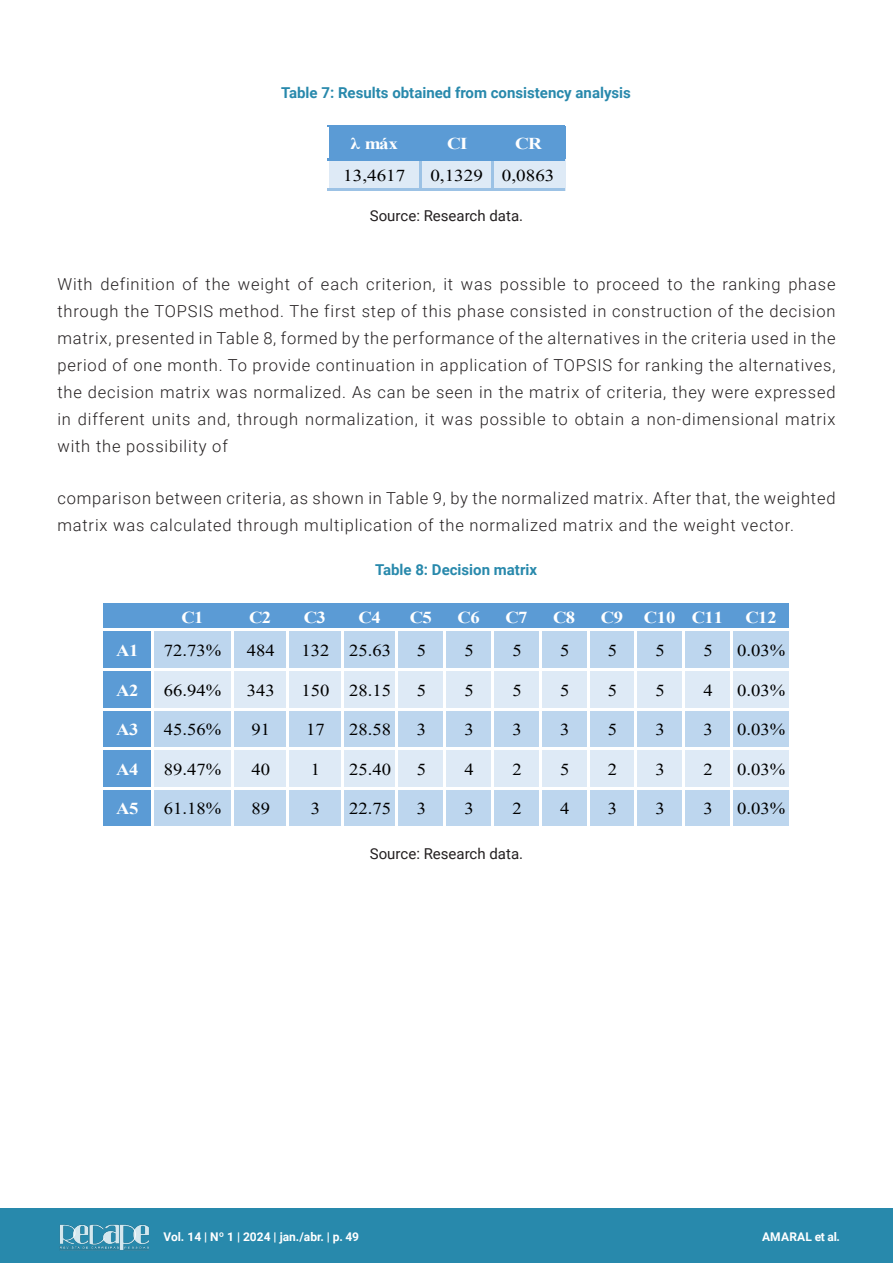
<style>
.page{position:relative;width:893px;height:1263px;background:#fff}
.page>*{position:absolute;margin:0;border:0;box-sizing:border-box;transform-origin:0 0}
.t1{font:16.65px "Times New Roman";color:#000;scale:1.12 1}
.t2{font:700 16.65px "Times New Roman";letter-spacing:-.035em;color:#fff;scale:1.12 1}
.Texto_-_Artigo{font:300 16.5px/27px "Roboto";letter-spacing:.05em;color:#231f20;text-align:justify}
.t3{font:16.5px "Times New Roman";color:#000;scale:1.15 1}
.t4{font:700 16.5px "Times New Roman";letter-spacing:-.035em;color:#fff;scale:1.15 1}
.Nova_-_Título_Tabela{font:700 15px "Roboto";color:#2889ac}
.t5{font:15px "Roboto";color:#231f20}
.t6{font:700 12px "Roboto";color:#fff}
</style>
<div class="page">
<div style="left:0;top:1209px;width:893px;height:54px;background:#2889ac"></div>
<img style="left:59px;top:1224px;width:90px;height:27px">
<div style="left:329px;top:126px;width:236px;height:35px;background:#5b9bd5"></div>
<div style="left:329px;top:160px;width:236px;height:31px;background:#deeaf6"></div>
<hr style="left:420px;top:161px;width:2px;height:30px;background:#9cc2e5">
<hr style="left:491px;top:161px;width:3px;height:30px;background:#9cc2e5">
<hr style="left:328px;top:125px;width:237px;height:1px;background:#5b9bd5">
<hr style="left:328px;top:159px;width:237px;height:2px;background:#5b9bd5">
<hr style="left:328px;top:189px;width:237px;height:2px;background:#9cc2e5">
<div style="left:102px;top:603px;width:690px;height:28px;background:#5b9bd5"></div>
<div style="left:102px;top:630px;width:52px;height:40px;background:#5b9bd5"></div>
<div style="left:152px;top:630px;width:640px;height:40px;background:#bdd6ee"></div>
<div style="left:102px;top:669px;width:52px;height:41px;background:#5b9bd5"></div>
<div style="left:152px;top:669px;width:640px;height:41px;background:#deeaf6"></div>
<div style="left:102px;top:709px;width:52px;height:41px;background:#5b9bd5"></div>
<div style="left:152px;top:709px;width:640px;height:41px;background:#bdd6ee"></div>
<div style="left:102px;top:749px;width:52px;height:40px;background:#5b9bd5"></div>
<div style="left:152px;top:749px;width:640px;height:40px;background:#deeaf6"></div>
<div style="left:102px;top:788px;width:52px;height:41px;background:#5b9bd5"></div>
<div style="left:152px;top:788px;width:640px;height:41px;background:#bdd6ee"></div>
<hr style="left:790px;top:603px;width:2px;height:226px;background:#fff">
<hr style="left:151px;top:631px;width:3px;height:198px;background:#fff">
<hr style="left:232px;top:631px;width:2px;height:198px;background:#fff">
<hr style="left:286px;top:631px;width:3px;height:198px;background:#fff">
<hr style="left:341px;top:631px;width:2px;height:198px;background:#fff">
<hr style="left:396px;top:631px;width:2px;height:198px;background:#fff">
<hr style="left:444px;top:631px;width:2px;height:198px;background:#fff">
<hr style="left:491px;top:631px;width:3px;height:198px;background:#fff">
<hr style="left:539px;top:631px;width:2px;height:198px;background:#fff">
<hr style="left:587px;top:631px;width:2px;height:198px;background:#fff">
<hr style="left:635px;top:631px;width:2px;height:198px;background:#fff">
<hr style="left:682px;top:631px;width:3px;height:198px;background:#fff">
<hr style="left:730px;top:631px;width:2px;height:198px;background:#fff">
<hr style="left:102px;top:629px;width:690px;height:2px;background:#fff">
<hr style="left:102px;top:668px;width:690px;height:2px;background:#fff">
<hr style="left:102px;top:708px;width:690px;height:2px;background:#fff">
<hr style="left:102px;top:748px;width:690px;height:2px;background:#fff">
<hr style="left:102px;top:787px;width:690px;height:2px;background:#fff">
<hr style="left:102px;top:827px;width:690px;height:2px;background:#fff">
<p class="Nova_-_Título_Tabela" style="left:281px;top:83px;width:351px">Table 7: Results obtained from consistency analysis</p>
<p class="t4" style="left:350px;top:132px;width:43px">λ máx</p>
<p class="t4" style="left:447px;top:132px;width:19px">CI</p>
<p class="t4" style="left:515px;top:132px;width:25px">CR</p>
<p class="t3" style="left:343px;top:164px;width:55px">13,4617</p>
<p class="t3" style="left:430px;top:164px;width:109px">0,1329 0,0863</p>
<p class="t5" style="left:370px;top:205px;width:155px">Source: Research data.</p>
<p class="Texto_-_Artigo" style="left:57px;top:270px;width:780px">With definition of the weight of each criterion, it was possible to proceed to the ranking phase through the TOPSIS method. The first step of this phase consisted in construction of the decision matrix, presented in Table 8, formed by the performance of the alternatives in the criteria used in the period of one month. To provide continuation in application of TOPSIS for ranking the alternatives, the decision matrix was normalized. As can be seen in the matrix of criteria, they were expressed in different units and, through normalization, it was possible to obtain a non-dimensional matrix with the possibility of</p>
<p class="Texto_-_Artigo" style="left:57px;top:484px;width:780px">comparison between criteria, as shown in Table 9, by the normalized matrix. After that, the weighted matrix was calculated through multiplication of the normalized matrix and the weight vector.</p>
<p class="Nova_-_Título_Tabela" style="left:375px;top:559px;width:164px">Table 8: Decision matrix</p>
<p class="t2" style="left:181px;top:605px;width:21px">C1</p>
<p class="t2" style="left:249px;top:605px;width:21px">C2</p>
<p class="t2" style="left:304px;top:605px;width:21px">C3</p>
<p class="t2" style="left:359px;top:605px;width:21px">C4</p>
<p class="t2" style="left:410px;top:605px;width:21px">C5</p>
<p class="t2" style="left:458px;top:605px;width:21px">C6</p>
<p class="t2" style="left:505px;top:605px;width:21px">C7</p>
<p class="t2" style="left:553px;top:605px;width:21px">C8</p>
<p class="t2" style="left:601px;top:605px;width:21px">C9</p>
<p class="t2" style="left:644px;top:605px;width:72px">C10 C11</p>
<p class="t2" style="left:745px;top:605px;width:30px">C12</p>
<p class="t2" style="left:116px;top:638px;width:21px">A1</p>
<p class="t1" style="left:164px;top:639px;width:53px">72.73%</p>
<p class="t1" style="left:247px;top:639px;width:26px">484</p>
<p class="t1" style="left:301px;top:639px;width:82px">132 25.63</p>
<p class="t1" style="left:417px;top:639px;width:10px">5</p>
<p class="t1" style="left:465px;top:639px;width:10px">5</p>
<p class="t1" style="left:512px;top:639px;width:10px">5</p>
<p class="t1" style="left:560px;top:639px;width:10px">5</p>
<p class="t1" style="left:608px;top:639px;width:10px">5</p>
<p class="t1" style="left:656px;top:639px;width:10px">5</p>
<p class="t1" style="left:703px;top:639px;width:10px">5</p>
<p class="t1" style="left:737px;top:639px;width:44px">0.03%</p>
<p class="t2" style="left:116px;top:678px;width:21px">A2</p>
<p class="t1" style="left:164px;top:678px;width:53px">66.94%</p>
<p class="t1" style="left:247px;top:678px;width:26px">343</p>
<p class="t1" style="left:301px;top:678px;width:82px">150 28.15</p>
<p class="t1" style="left:417px;top:678px;width:10px">5</p>
<p class="t1" style="left:465px;top:678px;width:10px">5</p>
<p class="t1" style="left:512px;top:678px;width:10px">5</p>
<p class="t1" style="left:560px;top:678px;width:10px">5</p>
<p class="t1" style="left:608px;top:678px;width:10px">5</p>
<p class="t1" style="left:656px;top:678px;width:10px">5</p>
<p class="t1" style="left:703px;top:678px;width:10px">4</p>
<p class="t1" style="left:737px;top:678px;width:44px">0.03%</p>
<p class="t2" style="left:116px;top:718px;width:21px">A3</p>
<p class="t1" style="left:164px;top:718px;width:53px">45.56%</p>
<p class="t1" style="left:251px;top:718px;width:18px">91</p>
<p class="t1" style="left:306px;top:718px;width:18px">17</p>
<p class="t1" style="left:349px;top:718px;width:39px">28.58</p>
<p class="t1" style="left:417px;top:718px;width:10px">3</p>
<p class="t1" style="left:465px;top:718px;width:10px">3</p>
<p class="t1" style="left:512px;top:718px;width:10px">3</p>
<p class="t1" style="left:560px;top:718px;width:10px">3</p>
<p class="t1" style="left:608px;top:718px;width:10px">5</p>
<p class="t1" style="left:656px;top:718px;width:10px">3</p>
<p class="t1" style="left:703px;top:718px;width:10px">3</p>
<p class="t1" style="left:737px;top:718px;width:44px">0.03%</p>
<p class="t2" style="left:116px;top:757px;width:21px">A4</p>
<p class="t1" style="left:164px;top:757px;width:53px">89.47%</p>
<p class="t1" style="left:251px;top:757px;width:18px">40</p>
<p class="t1" style="left:311px;top:757px;width:10px">1</p>
<p class="t1" style="left:349px;top:757px;width:39px">25.40</p>
<p class="t1" style="left:417px;top:757px;width:10px">5</p>
<p class="t1" style="left:465px;top:757px;width:10px">4</p>
<p class="t1" style="left:512px;top:757px;width:10px">2</p>
<p class="t1" style="left:560px;top:757px;width:10px">5</p>
<p class="t1" style="left:608px;top:757px;width:10px">2</p>
<p class="t1" style="left:656px;top:757px;width:10px">3</p>
<p class="t1" style="left:703px;top:757px;width:10px">2</p>
<p class="t1" style="left:737px;top:757px;width:44px">0.03%</p>
<p class="t2" style="left:116px;top:797px;width:21px">A5</p>
<p class="t1" style="left:164px;top:797px;width:53px">61.18%</p>
<p class="t1" style="left:251px;top:797px;width:18px">89</p>
<p class="t1" style="left:311px;top:797px;width:10px">3</p>
<p class="t1" style="left:349px;top:797px;width:39px">22.75</p>
<p class="t1" style="left:417px;top:797px;width:10px">3</p>
<p class="t1" style="left:465px;top:797px;width:10px">3</p>
<p class="t1" style="left:512px;top:797px;width:10px">2</p>
<p class="t1" style="left:560px;top:797px;width:10px">4</p>
<p class="t1" style="left:608px;top:797px;width:10px">3</p>
<p class="t1" style="left:656px;top:797px;width:10px">3</p>
<p class="t1" style="left:703px;top:797px;width:10px">3</p>
<p class="t1" style="left:737px;top:797px;width:44px">0.03%</p>
<p class="t5" style="left:370px;top:843px;width:155px">Source: Research data.</p>
<p class="t6" style="left:163px;top:1228px;width:197px">Vol. 14 | Nº 1 | 2024 | jan./abr. | p. 49</p>
<p class="t6" style="left:762px;top:1229px;width:80px">AMARAL et al.</p>
</div>
